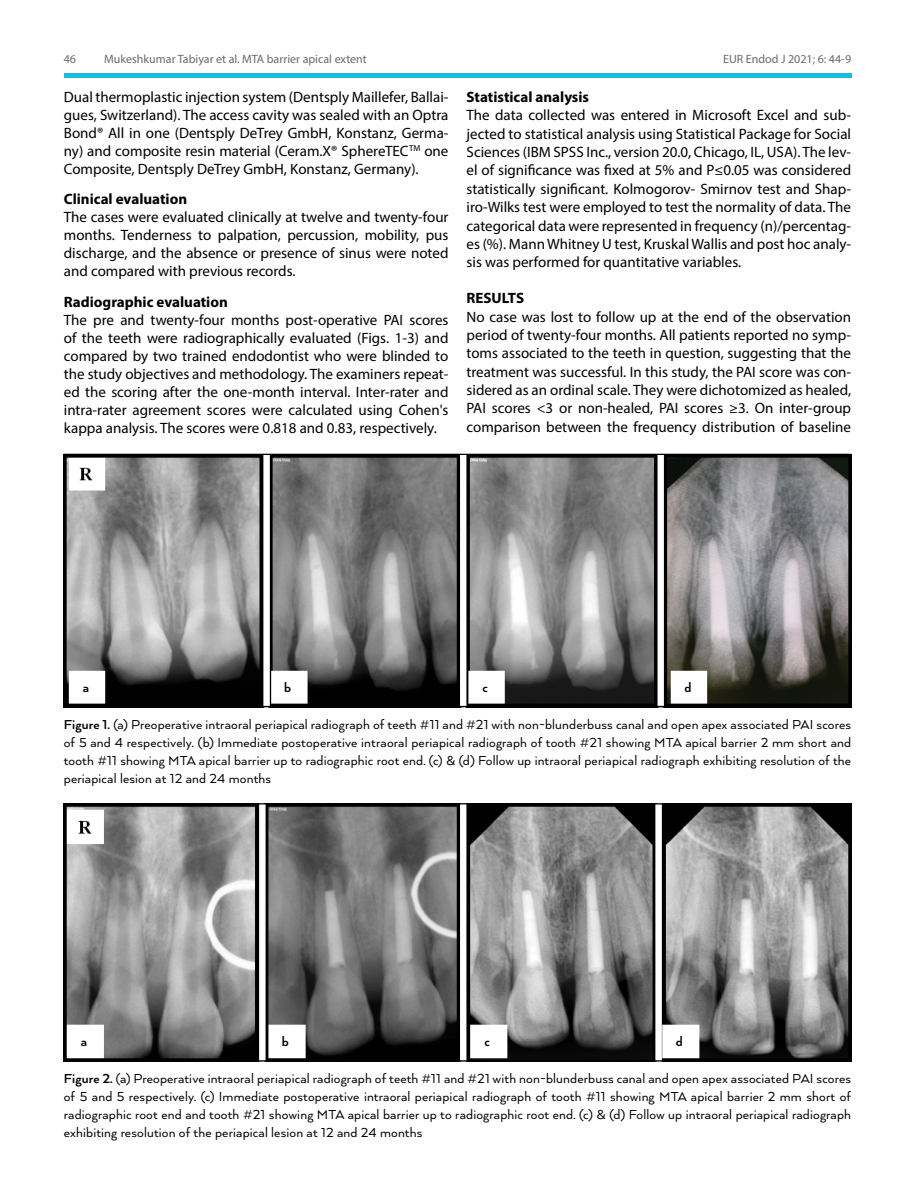
<style>
.page{position:relative;width:915px;height:1191px;background:#fff}
.page>*{position:absolute;margin:0;border:0;box-sizing:border-box;transform-origin:0 0}
.t1{font:15px/18.3px "Myriad Pro";color:#000;text-align:justify}
.t2{font:15px/18px "Arquitecta";letter-spacing:.01em;color:#000;text-align:justify}
.t3{font:700 15px "Myriad Pro";color:#000}
.t4{font:700 15px "Arquitecta";color:#000}
.t5{font:12px "Myriad Pro";color:#696a6d}
.s1{font-weight:700}
</style>
<div class="page">
<div style="left:64px;top:73px;width:786px;height:5px;background:#1abcdc"></div>
<img style="left:66px;top:456px;width:782px;height:249px">
<div style="left:263px;top:454px;width:7px;height:253px;background:#fff"></div>
<div style="left:460px;top:454px;width:6px;height:253px;background:#fff"></div>
<div style="left:657px;top:454px;width:6px;height:253px;background:#fff"></div>
<div style="left:64px;top:454px;width:786px;height:253px;border:1px solid #000"></div>
<img style="left:66px;top:805px;width:782px;height:254px">
<div style="left:259px;top:804px;width:6px;height:257px;background:#fff"></div>
<div style="left:460px;top:804px;width:6px;height:257px;background:#fff"></div>
<div style="left:655px;top:804px;width:6px;height:257px;background:#fff"></div>
<div style="left:64px;top:803px;width:786px;height:258px;border:1px solid #000"></div>
<p class="t5" style="left:64px;top:52px;width:14px">46</p>
<p class="t5" style="left:104px;top:52px;width:264px">Mukeshkumar Tabiyar et al. MTA barrier apical extent</p>
<p class="t5" style="left:723px;top:52px;width:129px">EUR Endod J 2021; 6: 44-9</p>
<p class="t3" style="left:466px;top:87px;width:124px">Statistical analysis</p>
<p class="t1" style="left:466px;top:106px;width:386px">The data collected was entered in Microsoft Excel and sub&shy;jected to statistical analysis using Statistical Package for Social Sciences (IBM SPSS Inc., version 20.0, Chicago, IL, USA). The lev&shy;el of significance was fixed at 5% and P≤0.05 was considered statistically significant. Kolmogorov- Smirnov test and Shap&shy;iro-Wilks test were employed to test the normality of data. The categorical data were represented in frequency (n)/percentag&shy;es (%). Mann Whitney U test, Kruskal Wallis and post hoc analy&shy;sis was performed for quantitative variables.</p>
<p class="t3" style="left:466px;top:288px;width:59px">RESULTS</p>
<p class="t1" style="left:466px;top:307px;width:386px">No case was lost to follow up at the end of the observation period of twenty-four months. All patients reported no symp&shy;toms associated to the teeth in question, suggesting that the treatment was successful. In this study, the PAI score was con&shy;sidered as an ordinal scale. They were dichotomized as healed, PAI scores &lt;3 or non-healed, PAI scores ≥3. On inter-group comparison between the frequency distribution of baseline</p>
<p class="t1" style="left:64px;top:88px;width:386px">Dual thermoplastic injection system (Dentsply Maillefer, Ballai&shy;gues, Switzerland). The access cavity was sealed with an Optra Bond® All in one (Dentsply DeTrey GmbH, Konstanz, Germa&shy;ny) and composite resin material (Ceram.X® SphereTEC<sup>TM</sup> one Composite, Dentsply DeTrey GmbH, Konstanz, Germany).</p>
<p class="t3" style="left:64px;top:190px;width:125px">Clinical evaluation</p>
<p class="t1" style="left:64px;top:208px;width:386px">The cases were evaluated clinically at twelve and twenty-four months. Tenderness to palpation, percussion, mobility, pus discharge, and the absence or presence of sinus were noted and compared with previous records.</p>
<p class="t3" style="left:64px;top:292px;width:165px">Radiographic evaluation</p>
<p class="t1" style="left:64px;top:311px;width:386px">The pre and twenty-four months post-operative PAI scores of the teeth were radiographically evaluated (Figs. 1-3) and compared by two trained endodontist who were blinded to the study objectives and methodology. The examiners repeat&shy;ed the scoring after the one-month interval. Inter-rater and intra-rater agreement scores were calculated using Cohen's kappa analysis. The scores were 0.818 and 0.83, respectively.</p>
<p class="t4" style="left:83px;top:678px;width:8px">a</p>
<p class="t4" style="left:284px;top:678px;width:9px">b</p>
<p class="t4" style="left:482px;top:678px;width:7px">c</p>
<p class="t4" style="left:684px;top:678px;width:9px">d</p>
<p class="t2" style="left:64px;top:714px;width:788px"><span class="s1">Figure 1.</span> (a) Preoperative intraoral periapical radiograph of teeth #11 and #21 with non-blunderbuss canal and open apex associated PAI scores of 5 and 4 respectively. (b) Immediate postoperative intraoral periapical radiograph of tooth #21 showing MTA apical barrier 2 mm short and tooth #11 showing MTA apical barrier up to radiographic root end. (c) &amp; (d) Follow up intraoral periapical radiograph exhibiting resolution of the periapical lesion at 12 and 24 months</p>
<p class="t4" style="left:81px;top:1032px;width:8px">a</p>
<p class="t4" style="left:281px;top:1032px;width:9px">b</p>
<p class="t4" style="left:484px;top:1032px;width:7px">c</p>
<p class="t4" style="left:675px;top:1032px;width:9px">d</p>
<p class="t2" style="left:64px;top:1069px;width:788px"><span class="s1">Figure 2.</span> (a) Preoperative intraoral periapical radiograph of teeth #11 and #21 with non-blunderbuss canal and open apex associated PAI scores of 5 and 5 respectively. (c) Immediate postoperative intraoral periapical radiograph of tooth #11 showing MTA apical barrier 2 mm short of radiographic root end and tooth #21 showing MTA apical barrier up to radiographic root end. (c) &amp; (d) Follow up intraoral periapical radiograph exhibiting resolution of the periapical lesion at 12 and 24 months</p>
</div>
